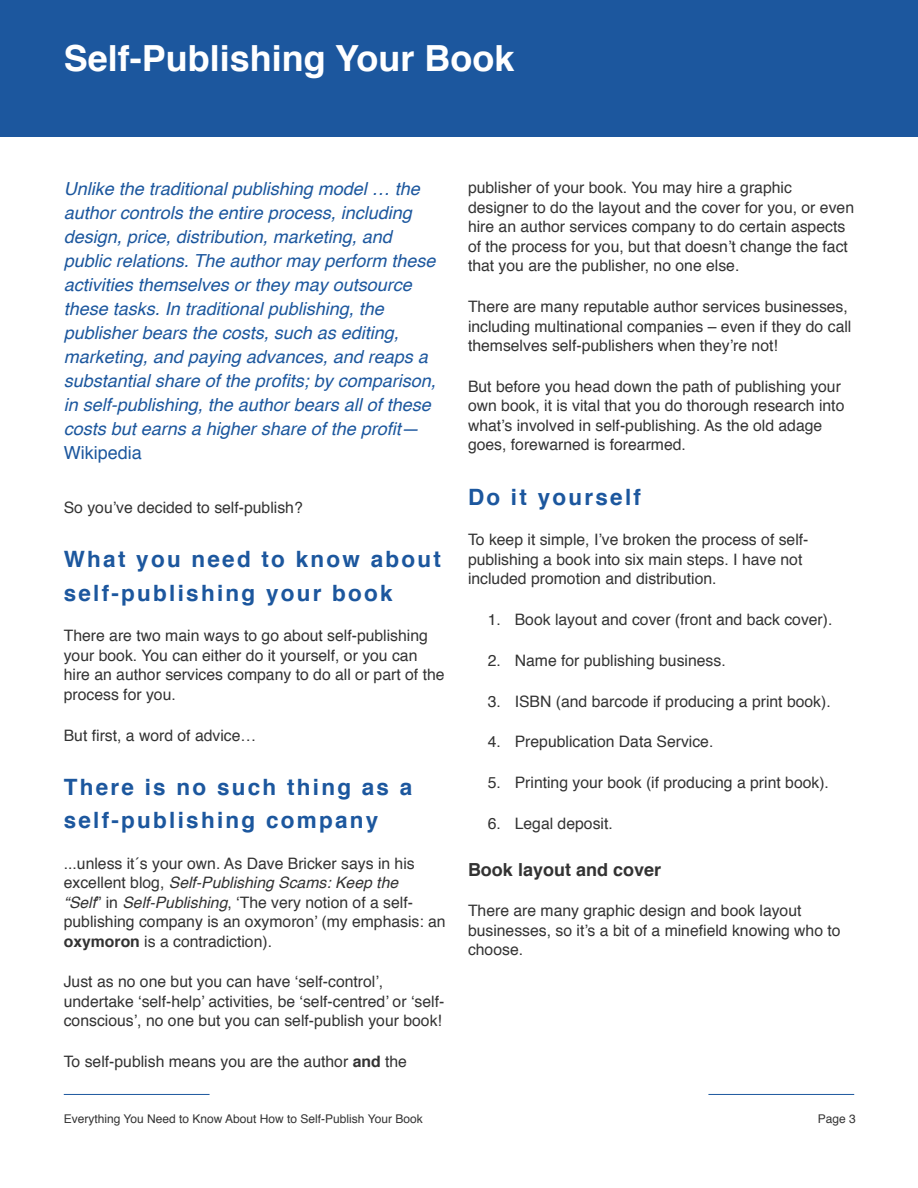
<style>
.page{position:relative;width:918px;height:1188px;background:#fff}
.page>*{position:absolute;margin:0;border:0;box-sizing:border-box;transform-origin:0 0}
.t1{font:700 36px "Helvetica";color:#fff}
.t2{font:700 22.5px/33px "Helvetica";letter-spacing:.1em;color:#1c579e}
.t3{font:italic 18px/24px "Helvetica";color:#1c579e}
.t4{font:700 18px "Helvetica";color:#333}
.t5{font:18px "Helvetica";color:#1c579e}
.t6{font:15.75px/19.5px "Helvetica";color:#333}
.t7{font:12px "Helvetica";color:#333}
.s1{font-style:italic}
.s2{font-weight:700}
</style>
<div class="page">
<hr style="left:64px;top:1094px;width:146px;height:1px;background:#1c579e">
<hr style="left:708px;top:1094px;width:146px;height:1px;background:#1c579e">
<div style="left:0;top:0;width:918px;height:136px;background:#1c579e"></div>
<h1 class="t1" style="left:64px;top:29px;width:452px">Self-Publishing Your Book</h1>
<p class="t3" style="left:64px;top:177px;width:374px">Unlike the traditional publishing model … the author controls the entire process, including design, price, distribution, marketing, and public relations. The author may perform these activities themselves or they may outsource these tasks. In traditional publishing, the publisher bears the costs, such as editing, marketing, and paying advances, and reaps a substantial share of the profits; by comparison, in self-publishing, the author bears all of these costs but earns a higher share of the profit—</p>
<p class="t5" style="left:64px;top:439px;width:80px">Wikipedia</p>
<p class="t6" style="left:64px;top:498px;width:240px">So you’ve decided to self-publish?</p>
<h2 class="t2" style="left:64px;top:543px;width:379px">What you need to know about self-publishing your book</h2>
<p class="t6" style="left:64px;top:626px;width:382px">There are two main ways to go about self-publishing your book. You can either do it yourself, or you can hire an author services company to do all or part of the process for you.</p>
<p class="t6" style="left:64px;top:726px;width:194px">But first, a word of advice…</p>
<h2 class="t2" style="left:64px;top:771px;width:350px">There is no such thing as a self-publishing company</h2>
<p class="t6" style="left:64px;top:854px;width:383px">...unless it´s your own. As Dave Bricker says in his excellent blog, <span class="s1">Self-Publishing Scams: Keep the<br>“Self</span>” in <span class="s1">Self-Publishing</span>, ‘The very notion of a self&shy;publishing company is an oxymoron’ (my emphasis: an <span class="s2">oxymoron</span> is a contradiction).</p>
<p class="t6" style="left:64px;top:972px;width:382px">Just as no one but you can have ‘self-control’, undertake ‘self-help’ activities, be ‘self-centred’ or ‘self&shy;conscious’, no one but you can self-publish your book!</p>
<p class="t6" style="left:64px;top:1052px;width:345px">To self-publish means you are the author <span class="s2">and</span> the</p>
<p class="t6" style="left:468px;top:178px;width:388px">publisher of your book. You may hire a graphic designer to do the layout and the cover for you, or even hire an author services company to do certain aspects of the process for you, but that doesn’t change the fact that you are the publisher, no one else.</p>
<p class="t6" style="left:468px;top:297px;width:385px">There are many reputable author services businesses, including multinational companies – even if they do call themselves self-publishers when they’re not!</p>
<p class="t6" style="left:468px;top:377px;width:378px">But before you head down the path of publishing your own book, it is vital that you do thorough research into what’s involved in self-publishing. As the old adage goes, forewarned is forearmed.</p>
<h2 class="t2" style="left:468px;top:480px;width:175px">Do it yourself</h2>
<p class="t6" style="left:468px;top:531px;width:342px">To keep it simple, I’ve broken the process of self&shy;publishing a book into six main steps. I have not included promotion and distribution.</p>
<p class="t6" style="left:488px;top:610px;width:346px">1. Book layout and cover (front and back cover).</p>
<p class="t6" style="left:488px;top:651px;width:239px">2. Name for publishing business.</p>
<p class="t6" style="left:488px;top:692px;width:345px">3. ISBN (and barcode if producing a print book).</p>
<p class="t6" style="left:488px;top:733px;width:227px">4. Prepublication Data Service.</p>
<p class="t6" style="left:488px;top:773px;width:343px">5. Printing your book (if producing a print book).</p>
<p class="t6" style="left:488px;top:814px;width:127px">6. Legal deposit.</p>
<p class="t4" style="left:468px;top:855px;width:195px">Book layout and cover</p>
<p class="t6" style="left:468px;top:902px;width:374px">There are many graphic design and book layout businesses, so it’s a bit of a minefield knowing who to choose.</p>
<p class="t7" style="left:64px;top:1110px;width:360px">Everything You Need to Know About How to Self-Publish Your Book</p>
<p class="t7" style="left:818px;top:1110px;width:40px">Page 3</p>
</div>
